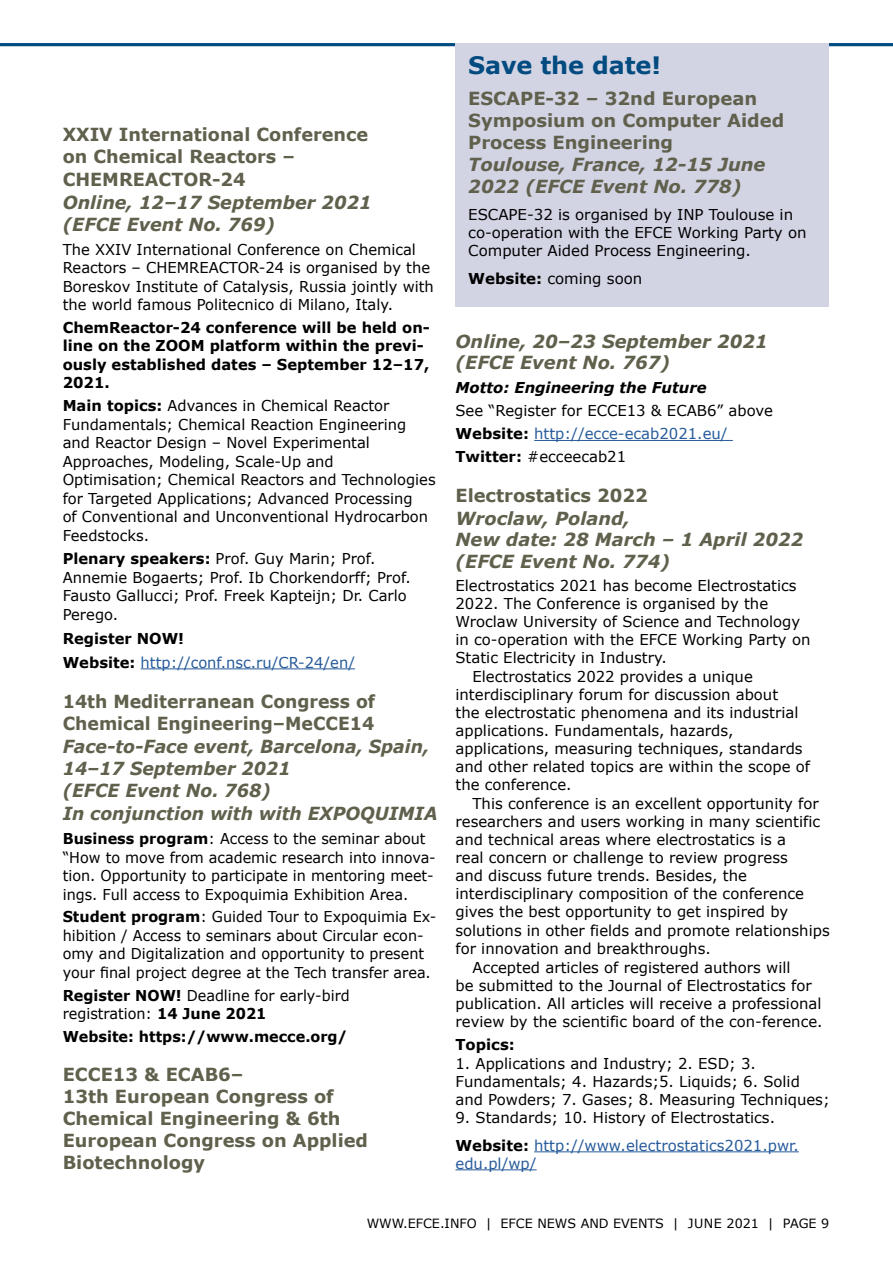
<style>
.page{position:relative;width:893px;height:1263px;background:#fff}
.page>*{position:absolute;margin:0;border:0;box-sizing:border-box;transform-origin:0 0}
.body{font:700 24px "Verdana";letter-spacing:-.005em;color:#024b81}
.Event_location_date{font:italic 700 18px/21.6px "Verdana";color:#60604d}
.Event_head{font:700 18px/22px "Verdana";color:#60604d}
.Event_location_date-2{font:italic 700 18px/22px "Verdana";color:#60604d;scale:.96 1}
.body-2{font:700 18px/22px "Verdana";color:#60604d}
.Event_head-2{font:700 18px/22px "Verdana";color:#60604d;scale:.96 1}
.body-3{font:15px/18px "Verdana";color:#000}
.body-4{font:15px/18.5px "Verdana";color:#000;scale:.96 1}
.body-5{font:700 15px/18.5px "Verdana";color:#000}
.body-6{font:15px/18px "Verdana";color:#275b9b}
.body-7{font:700 15px "Verdana";color:#000;scale:.96 1}
.body-8{font:italic 700 15px "Verdana";color:#000}
.t1{font:12.75px "Verdana";color:#000}
.s1{font-weight:700}
.s2{font-weight:700;color:#000}
</style>
<div class="page">
<hr style="left:0;top:43px;width:893px;height:3px;background:#024b81">
<hr style="left:141px;top:668px;width:214px;height:1px;background:#275b9b">
<hr style="left:534px;top:440px;width:199px;height:1px;background:#275b9b">
<hr style="left:534px;top:1151px;width:265px;height:1px;background:#275b9b">
<hr style="left:455px;top:1169px;width:82px;height:1px;background:#275b9b">
<div style="left:455px;top:43px;width:374px;height:263px;background:#d2d4e4"></div>
<p class="Event_head" style="left:63px;top:123px;width:307px">XXIV International Conference on Chemical Reactors –<br>CHEMREACTOR-24</p>
<p class="Event_location_date" style="left:63px;top:191px;width:311px;line-height:22px">Online, 12–17 September 2021 (EFCE Event No. 769)</p>
<p class="body-3" style="left:63px;top:240px;width:373px;line-height:18.5px">The XXIV International Conference on Chemical Reactors – CHEMREACTOR-24 is organised by the Boreskov Institute of Catalysis, Russia jointly with the world famous Politecnico di Milano, Italy.</p>
<p class="body-5" style="left:63px;top:318px;width:369px">ChemReactor-24 conference will be held on&shy;line on the ZOOM platform within the previ&shy;ously established dates – September 12–17, 2021.</p>
<p class="body-3" style="left:63px;top:396px;width:374px;line-height:18.5px"><span class="s1">Main topics:</span> Advances in Chemical Reactor Fundamentals; Chemical Reaction Engineering and Reactor Design – Novel Experimental Approaches, Modeling, Scale-Up and Optimisation; Chemical Reactors and Technologies for Targeted Applications; Advanced Processing<br>of Conventional and Unconventional Hydrocarbon Feedstocks.</p>
<p class="body-3" style="left:63px;top:550px;width:350px;line-height:18.5px"><span class="s1">Plenary speakers:</span> Prof. Guy Marin; Prof.<br>Annemie Bogaerts; Prof. Ib Chorkendorff; Prof.<br>Fausto Gallucci; Prof. Freek Kapteijn; Dr. Carlo Perego.</p>
<p class="body-5" style="left:63px;top:629px;width:123px">Register NOW!</p>
<p class="body-6" style="left:63px;top:653px;width:294px"><span class="s2">Website:</span> http://conf.nsc.ru/CR-24/en/</p>
<p class="Event_head-2" style="left:63px;top:690px;width:327px">14th Mediterranean Congress of<br>Chemical Engineering–MeCCE14</p>
<p class="Event_location_date-2" style="left:63px;top:735px;width:383px">Face-to-Face event, Barcelona, Spain,<br>14–17 September 2021<br>(EFCE Event No. 768)</p>
<p class="Event_location_date-2" style="left:63px;top:802px;width:392px">In conjunction with with EXPOQUIMIA</p>
<p class="body-4" style="left:63px;top:829px;width:390px"><span class="s1">Business program</span>: Access to the seminar about “How to move from academic research into innova&shy;tion. Opportunity to participate in mentoring meet&shy;ings. Full access to Expoquimia Exhibition Area.</p>
<p class="body-4" style="left:63px;top:907px;width:391px"><span class="s1">Student program</span>: Guided Tour to Expoquimia Ex&shy;hibition / Access to seminars about Circular econ&shy;omy and Digitalization and opportunity to present your final project degree at the Tech transfer area.</p>
<p class="body-4" style="left:63px;top:986px;width:301px"><span class="s1">Register NOW!</span> Deadline for early-bird registration: <span class="s1">14 June 2021</span></p>
<p class="body-7" style="left:63px;top:1026px;width:298px">Website: https://www.mecce.org/</p>
<p class="body-2" style="left:63px;top:1063px;width:307px">ECCE13 &amp; ECAB6–<br>13th European Congress of<br>Chemical Engineering &amp; 6th<br>European Congress on Applied<br>Biotechnology</p>
<p class="body" style="left:468px;top:48px;width:194px">Save the date!</p>
<p class="Event_head" style="left:468px;top:88px;width:318px;line-height:21.6px">ESCAPE-32 – 32nd European<br>Symposium on Computer Aided<br>Process Engineering</p>
<p class="Event_location_date" style="left:468px;top:153px;width:299px">Toulouse, France, 12-15 June<br>2022 (EFCE Event No. 778)</p>
<p class="body-3" style="left:468px;top:206px;width:340px">ESCAPE-32 is organised by INP Toulouse in co-operation with the EFCE Working Party on<br>Computer Aided Process Engineering.</p>
<p class="body-3" style="left:468px;top:269px;width:176px"><span class="s1">Website:</span> coming soon</p>
<p class="Event_location_date" style="left:455px;top:330px;width:314px">Online, 20–23 September 2021 (EFCE Event No. 767)</p>
<p class="body-8" style="left:455px;top:376px;width:253px">Motto: Engineering the Future</p>
<p class="body-3" style="left:455px;top:401px;width:319px">See “Register for ECCE13 &amp; ECAB6” above</p>
<p class="body-6" style="left:455px;top:424px;width:274px"><span class="s2">Website:</span> http://ecce-ecab2021.eu/</p>
<p class="body-3" style="left:455px;top:448px;width:172px"><span class="s1">Twitter:</span> #ecceecab21</p>
<p class="Event_head" style="left:455px;top:484px;width:194px">Electrostatics 2022</p>
<p class="Event_location_date" style="left:455px;top:507px;width:350px">Wroclaw, Poland,<br>New date: 28 March – 1 April 2022 (EFCE Event No. 774)</p>
<p class="body-3" style="left:455px;top:577px;width:356px">Electrostatics 2021 has become Electrostatics 2022. The Conference is organised by the Wroclaw University of Science and Technology in co-operation with the EFCE Working Party on Static Electricity in Industry.</p>
<p class="body-3" style="left:455px;top:668px;width:356px;text-indent:17px">Electrostatics 2022 provides a unique interdisciplinary forum for discussion about<br>the electrostatic phenomena and its industrial applications. Fundamentals, hazards, applications, measuring techniques, standards and other related topics are within the scope of the conference.</p>
<p class="body-3" style="left:455px;top:795px;width:376px;text-indent:17px">This conference is an excellent opportunity for researchers and users working in many scientific and technical areas where electrostatics is a<br>real concern or challenge to review progress<br>and discuss future trends. Besides, the interdisciplinary composition of the conference gives the best opportunity to get inspired by solutions in other fields and promote relationships for innovation and breakthroughs.</p>
<p class="body-3" style="left:455px;top:958px;width:369px;text-indent:17px">Accepted articles of registered authors will<br>be submitted to the Journal of Electrostatics for publication. All articles will receive a professional review by the scientific board of the con-ference.</p>
<p class="body-5" style="left:455px;top:1035px;width:61px">Topics:</p>
<p class="body-3" style="left:455px;top:1054px;width:376px">1. Applications and Industry; 2. ESD; 3.<br>Fundamentals; 4. Hazards;5. Liquids; 6. Solid and Powders; 7. Gases; 8. Measuring Techniques;</p>
<p class="body-3" style="left:455px;top:1108px;width:321px">9. Standards; 10. History of Electrostatics.</p>
<p class="body-6" style="left:455px;top:1136px;width:345px"><span class="s2">Website:</span> http://www.electrostatics2021.pwr. edu.pl/wp/</p>
<p class="t1" style="left:367px;top:1215px;width:464px">WWW.EFCE.INFO | EFCE NEWS AND EVENTS | JUNE 2021 | PAGE 9</p>
</div>
